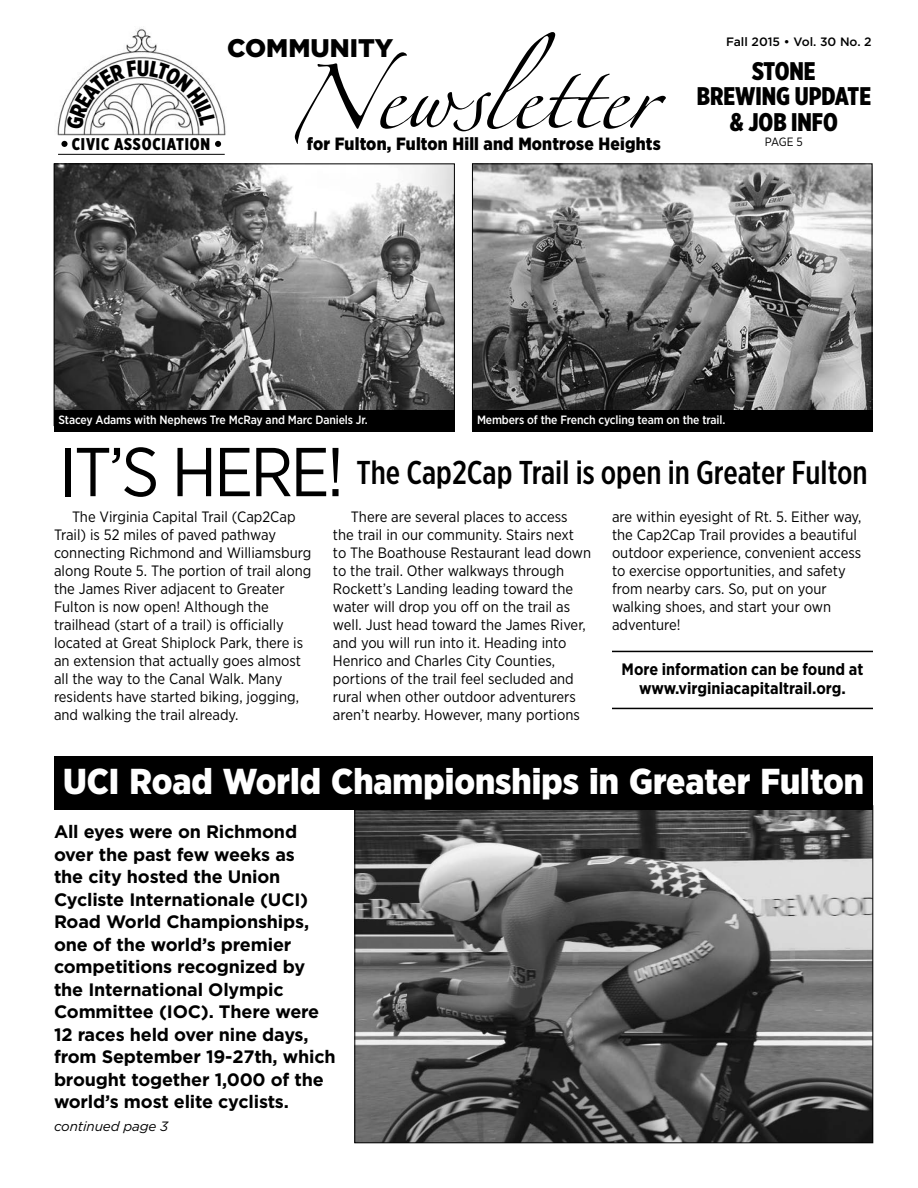
<style>
.page{position:relative;width:918px;height:1188px;background:#fff}
.page>*{position:absolute;margin:0;border:0;box-sizing:border-box;transform-origin:0 0}
.t1{font:144px "Linotype Zapfino One";color:#000}
.t2{font:900 36px "Gotham Narrow";color:#fff}
.t3{font:500 33px "Gotham X Narrow";color:#000}
.t4{font:900 25.5px/25.5px "Gotham X Narrow";color:#000;text-align:center}
.t5{font:900 25.5px "Gotham";color:#000}
.t6{font:700 18px/22.5px "Gotham";letter-spacing:-.01em;color:#000}
.t7{font:900 17.7px "Gotham Narrow";letter-spacing:.01em;color:#000}
.t8{font:900 16.95px "Gotham X Narrow";letter-spacing:.05em;color:#000}
.t9{font:700 16.5px/19.5px "Gotham Narrow";color:#000;text-align:center}
.t10{font:15px/18px "Gotham Narrow";color:#000}
.t11{font:italic 13.5px "Gotham";letter-spacing:-.01em;color:#000}
.t12{font:500 12.15px "Gotham";color:#000}
.t13{font:500 12px "Gotham Narrow";letter-spacing:-.01em;color:#fff}
.t14{font:12px "Gotham Narrow";color:#000}
.s1{font-family:"Gotham Narrow";font-weight:400;font-size:69px}
</style>
<div class="page">
<img style="left:357px;top:810px;width:514px;height:331px">
<img style="left:57px;top:28px;width:169px;height:108px">
<hr style="left:58px;top:154px;width:167px;height:1px;background:#000">
<div style="left:61px;top:141px;width:7px;height:6px;background:#000;border-radius:50%"></div>
<svg style="left:215px;top:141px;width:6px;height:6px"></svg>
<hr style="left:612px;top:651px;width:261px;height:1px;background:#000">
<hr style="left:612px;top:708px;width:261px;height:1px;background:#000">
<img style="left:56px;top:166px;width:397px;height:244px">
<div style="left:54px;top:410px;width:400px;height:22px;background:#000"></div>
<img style="left:474px;top:166px;width:396px;height:244px">
<div style="left:472px;top:410px;width:401px;height:22px;background:#000"></div>
<div style="left:54px;top:756px;width:819px;height:54px;background:#000"></div>
<svg style="left:66px;top:60px;width:150px;height:70px"></svg>
<p class="t8" style="left:72px;top:134px;width:140px">CIVIC ASSOCIATION</p>
<h1 class="t1" style="left:294px;top:-7px;width:365px">Newsletter</h1>
<h3 class="t5" style="left:227px;top:34px;width:168px">COMMUNITY</h3>
<p class="t7" style="left:307px;top:133px;width:355px">for Fulton, Fulton Hill and Montrose Heights</p>
<p class="t12" style="left:726px;top:35px;width:147px">Fall 2015 • Vol. 30 No. 2</p>
<h3 class="t4" style="left:697px;top:58px;width:176px">STONE<br>BREWING UPDATE &amp; JOB INFO</h3>
<p class="t14" style="left:765px;top:134px;width:40px">PAGE 5</p>
<p class="t13" style="left:58px;top:412px;width:311px">Stacey Adams with Nephews Tre McRay and Marc Daniels Jr.</p>
<p class="t13" style="left:477px;top:412px;width:250px">Members of the French cycling team on the trail.</p>
<h3 class="t3" style="left:59px;top:453px;width:810px"><span class="s1">IT’S HERE!</span> The Cap2Cap Trail is open in Greater Fulton</h3>
<p class="t10" style="left:54px;top:507px;width:259px;text-indent:18px">The Virginia Capital Trail (Cap2Cap Trail) is 52 miles of paved pathway connecting Richmond and Williamsburg along Route 5. The portion of trail along the James River adjacent to Greater Fulton is now open! Although the trailhead (start of a trail) is officially located at Great Shiplock Park, there is an extension that actually goes almost all the way to the Canal Walk. Many residents have started biking, jogging, and walking the trail already.</p>
<p class="t10" style="left:333px;top:507px;width:260px;text-indent:18px">There are several places to access the trail in our community. Stairs next<br>to The Boathouse Restaurant lead down to the trail. Other walkways through Rockett’s Landing leading toward the water will drop you off on the trail as well. Just head toward the James River, and you will run into it. Heading into Henrico and Charles City Counties, portions of the trail feel secluded and rural when other outdoor adventurers aren’t nearby. However, many portions</p>
<p class="t10" style="left:612px;top:507px;width:251px">are within eyesight of Rt. 5. Either way, the Cap2Cap Trail provides a beautiful outdoor experience, convenient access to exercise opportunities, and safety from nearby cars. So, put on your walking shoes, and start your own adventure!</p>
<p class="t9" style="left:622px;top:659px;width:243px">More information can be found at www.virginiacapitaltrail.org.</p>
<h2 class="t2" style="left:63px;top:757px;width:803px">UCI Road World Championships in Greater Fulton</h2>
<p class="t6" style="left:54px;top:820px;width:283px">All eyes were on Richmond over the past few weeks as<br>the city hosted the Union<br>Cycliste Internationale (UCI)<br>Road World Championships, one of the world’s premier competitions recognized by the International Olympic<br>Committee (IOC). There were<br>12 races held over nine days, from September 19-27th, which brought together 1,000 of the world’s most elite cyclists.</p>
<p class="t11" style="left:54px;top:1119px;width:116px">continued page 3</p>
</div>
